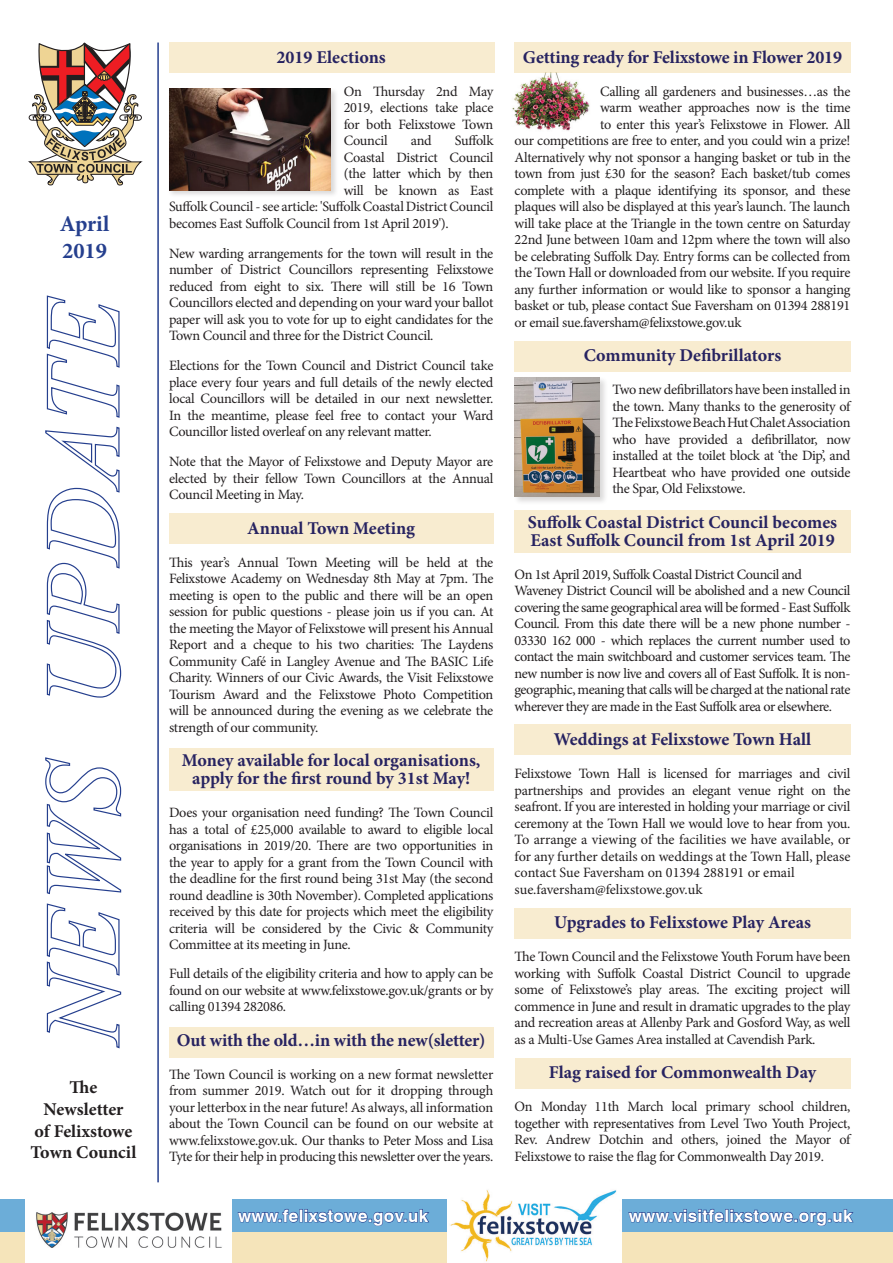
<style>
.page{position:relative;width:893px;height:1263px;background:#fff}
.page>*{position:absolute;margin:0;border:0;box-sizing:border-box;transform-origin:0 0}
.t1{font:700 22.5px "Minion Pro";color:#253f8e}
.t2{font:700 18px/18px "Minion Pro";letter-spacing:-.005em;color:#272361}
.t3{font:700 18px/21.6px "Minion Pro";letter-spacing:-.005em;color:#231f20;text-align:center}
.t4{font:700 17.1px "Swiss 721 BT";letter-spacing:.02em;color:#fff}
.t5{font:14.25px/16.5px "Minion Pro";letter-spacing:-.025em;color:#231f20;text-align:justify}
.t6{font:14.25px "Minion Pro";letter-spacing:-.005em;color:#231f20}
</style>
<div class="page">
<svg style="left:29px;top:43px;width:113px;height:142px"></svg>
<hr style="left:157px;top:43px;width:2px;height:1139px;background:#253f8e">
<svg style="left:46px;top:903px;width:76px;height:146px"></svg>
<svg style="left:45px;top:757px;width:77px;height:138px"></svg>
<svg style="left:45px;top:426px;width:77px;height:272px"></svg>
<svg style="left:46px;top:295px;width:74px;height:123px"></svg>
<div style="left:0;top:1199px;width:893px;height:33px;background:#6cadd8"></div>
<div style="left:0;top:1232px;width:893px;height:31px;background:#f5e4ba"></div>
<img style="left:448px;top:1190px;width:174px;height:73px">
<svg style="left:628px;top:1208px;width:226px;height:18px"></svg>
<svg style="left:237px;top:1209px;width:62px;height:14px"></svg>
<div style="left:299px;top:1209px;width:4px;height:13px;border:1px solid #253f8e"></div>
<svg style="left:305px;top:1209px;width:124px;height:17px"></svg>
<img style="left:26px;top:1199px;width:205px;height:64px">
<img style="left:512px;top:73px;width:78px;height:58px">
<div style="left:169px;top:513px;width:324px;height:31px;background:#f8ecd0"></div>
<div style="left:514px;top:43px;width:336px;height:30px;background:#f8ecd0"></div>
<div style="left:169px;top:43px;width:325px;height:30px;background:#f8ecd0"></div>
<div style="left:167px;top:87px;width:172px;height:111px;background:#231f20;opacity:.17"></div>
<img style="left:169px;top:89px;width:162px;height:101px">
<div style="left:513px;top:376px;width:95px;height:129px;background:#231f20;opacity:.17"></div>
<img style="left:515px;top:378px;width:85px;height:119px">
<div style="left:514px;top:510px;width:336px;height:43px;background:#f8ecd0"></div>
<div style="left:169px;top:749px;width:324px;height:42px;background:#f8ecd0"></div>
<div style="left:169px;top:1027px;width:324px;height:30px;background:#f8ecd0"></div>
<div style="left:514px;top:724px;width:336px;height:31px;background:#f8ecd0"></div>
<div style="left:514px;top:908px;width:336px;height:31px;background:#f8ecd0"></div>
<div style="left:514px;top:341px;width:336px;height:30px;background:#f8ecd0"></div>
<div style="left:515px;top:1058px;width:335px;height:31px;background:#f8ecd0"></div>
<p class="t1" style="left:60px;top:208px;width:51px">April</p>
<p class="t1" style="left:62px;top:235px;width:46px">2019</p>
<p class="t3" style="left:70px;top:1076px;width:29px">The</p>
<p class="t3" style="left:31px;top:1098px;width:107px">Newsletter<br>of Felixstowe<br>Town Council</p>
<p class="t2" style="left:277px;top:48px;width:111px">2019 Elections</p>
<p class="t5" style="left:344px;top:83px;width:151px">On Thursday 2nd May 2019, elections take place for both Felixstowe Town Council</p>
<p class="t5" style="left:411px;top:132px;width:22px">and</p>
<p class="t5" style="left:455px;top:132px;width:40px">Suffolk</p>
<p class="t5" style="left:344px;top:149px;width:151px">Coastal District Council</p>
<p class="t5" style="left:344px;top:165px;width:151px">(the latter which by then</p>
<p class="t5" style="left:344px;top:182px;width:151px">will be known as East</p>
<p class="t5" style="left:169px;top:198px;width:326px">Suffolk Council - see article: 'Suffolk Coastal District Council</p>
<p class="t5" style="left:169px;top:215px;width:281px">becomes East Suffolk Council from 1st April 2019').</p>
<p class="t5" style="left:169px;top:245px;width:326px">New warding arrangements for the town will result in the number of District Councillors representing Felixstowe reduced from eight to six. There will still be 16 Town Councillors elected and depending on your ward your ballot paper will ask you to vote for up to eight candidates for the Town Council and three for the District Council.</p>
<p class="t5" style="left:169px;top:357px;width:326px">Elections for the Town Council and District Council take place every four years and full details of the newly elected local Councillors will be detailed in our next newsletter.<br>In the meantime, please feel free to contact your Ward Councillor listed overleaf on any relevant matter.</p>
<p class="t5" style="left:169px;top:453px;width:326px">Note that the Mayor of Felixstowe and Deputy Mayor are elected by their fellow Town Councillors at the Annual Council Meeting in May.</p>
<p class="t2" style="left:247px;top:519px;width:169px">Annual Town Meeting</p>
<p class="t5" style="left:169px;top:554px;width:326px">This year’s Annual Town Meeting will be held at the Felixstowe Academy on Wednesday 8th May at 7pm. The meeting is open to the public and there will be an open session for public questions - please join us if you can. At the meeting the Mayor of Felixstowe will present his Annual Report and a cheque to his two charities: The Laydens Community Café in Langley Avenue and The BASIC Life Charity. Winners of our Civic Awards, the Visit Felixstowe Tourism Award and the Felixstowe Photo Competition will be announced during the evening as we celebrate the strength of our community.</p>
<p class="t2" style="left:182px;top:751px;width:300px">Money available for local organisations,</p>
<p class="t2" style="left:192px;top:769px;width:279px">apply for the first round by 31st May!</p>
<p class="t5" style="left:169px;top:804px;width:326px">Does your organisation need funding? The Town Council has a total of £25,000 available to award to eligible local organisations in 2019/20. There are two opportunities in the year to apply for a grant from the Town Council with the deadline for the first round being 31st May (the second round deadline is 30th November). Completed applications received by this date for projects which meet the eligibility criteria will be considered by the Civic &amp; Community Committee at its meeting in June.</p>
<p class="t5" style="left:169px;top:966px;width:326px">Full details of the eligibility criteria and how to apply can be found on our website at www.felixstowe.gov.uk/grants or by calling 01394 282086.</p>
<p class="t2" style="left:177px;top:1031px;width:310px">Out with the old…in with the new(sletter)</p>
<p class="t5" style="left:169px;top:1066px;width:326px">The Town Council is working on a new format newsletter from summer 2019. Watch out for it dropping through your letterbox in the near future! As always, all information about the Town Council can be found on our website at www.felixstowe.gov.uk. Our thanks to Peter Moss and Lisa Tyte for their help in producing this newsletter over the years.</p>
<p class="t2" style="left:523px;top:48px;width:321px">Getting ready for Felixstowe in Flower 2019</p>
<p class="t5" style="left:600px;top:83px;width:252px">Calling all gardeners and businesses…as the</p>
<p class="t5" style="left:600px;top:99px;width:252px">warm weather approaches now is the time</p>
<p class="t5" style="left:600px;top:116px;width:252px">to enter this year’s Felixstowe in Flower. All</p>
<p class="t5" style="left:515px;top:132px;width:337px">our competitions are free to enter, and you could win a prize!</p>
<p class="t5" style="left:515px;top:149px;width:337px">Alternatively why not sponsor a hanging basket or tub in the</p>
<p class="t5" style="left:515px;top:165px;width:337px">town from just £30 for the season? Each basket/tub comes</p>
<p class="t5" style="left:515px;top:182px;width:337px">complete with a plaque identifying its sponsor, and these</p>
<p class="t5" style="left:515px;top:198px;width:337px">plaques will also be displayed at this year’s launch. The launch</p>
<p class="t5" style="left:515px;top:215px;width:337px">will take place at the Triangle in the town centre on Saturday</p>
<p class="t5" style="left:515px;top:231px;width:337px">22nd June between 10am and 12pm where the town will also</p>
<p class="t5" style="left:515px;top:248px;width:337px">be celebrating Suffolk Day. Entry forms can be collected from</p>
<p class="t5" style="left:515px;top:264px;width:337px">the Town Hall or downloaded from our website. If you require</p>
<p class="t5" style="left:515px;top:281px;width:337px">any further information or would like to sponsor a hanging</p>
<p class="t5" style="left:515px;top:297px;width:337px">basket or tub, please contact Sue Faversham on 01394 288191</p>
<p class="t5" style="left:515px;top:314px;width:228px">or email sue.faversham@felixstowe.gov.uk</p>
<p class="t2" style="left:584px;top:346px;width:199px">Community Defibrillators</p>
<p class="t5" style="left:612px;top:381px;width:240px">Two new defibrillators have been installed in the town. Many thanks to the generosity of The Felixstowe Beach Hut Chalet Association who have provided a defibrillator, now installed at the toilet block at ‘the Dip’, and Heartbeat who have provided one outside the Spar, Old Felixstowe.</p>
<p class="t2" style="left:528px;top:513px;width:311px">Suffolk Coastal District Council becomes<br>East Suffolk Council from 1st April 2019</p>
<p class="t5" style="left:515px;top:566px;width:289px">On 1st April 2019, Suffolk Coastal District Council and</p>
<p class="t5" style="left:515px;top:582px;width:337px">Waveney District Council will be abolished and a new Council covering the same geographical area will be formed - East Suffolk Council. From this date there will be a new phone number - 03330 162 000 - which replaces the current number used to contact the main switchboard and customer services team. The new number is now live and covers all of East Suffolk. It is non&shy;geographic, meaning that calls will be charged at the national rate wherever they are made in the East Suffolk area or elsewhere.</p>
<p class="t2" style="left:554px;top:730px;width:259px">Weddings at Felixstowe Town Hall</p>
<p class="t5" style="left:515px;top:765px;width:337px">Felixstowe Town Hall is licensed for marriages and civil partnerships and provides an elegant venue right on the seafront. If you are interested in holding your marriage or civil ceremony at the Town Hall we would love to hear from you.<br>To arrange a viewing of the facilities we have available, or for any further details on weddings at the Town Hall, please contact Sue Faversham on 01394 288191 or email</p>
<p class="t6" style="left:515px;top:880px;width:189px">sue.faversham@felixstowe.gov.uk</p>
<p class="t2" style="left:554px;top:913px;width:258px">Upgrades to Felixstowe Play Areas</p>
<p class="t5" style="left:515px;top:948px;width:337px">The Town Council and the Felixstowe Youth Forum have been working with Suffolk Coastal District Council to upgrade some of Felixstowe’s play areas. The exciting project will commence in June and result in dramatic upgrades to the play and recreation areas at Allenby Park and Gosford Way, as well as a Multi-Use Games Area installed at Cavendish Park.</p>
<p class="t2" style="left:549px;top:1063px;width:269px">Flag raised for Commonwealth Day</p>
<p class="t5" style="left:515px;top:1098px;width:337px">On Monday 11th March local primary school children, together with representatives from Level Two Youth Project, Rev. Andrew Dotchin and others, joined the Mayor of Felixstowe to raise the flag for Commonwealth Day 2019.</p>
<p class="t4" style="left:238px;top:1205px;width:192px">www.felixstowe.gov.uk</p>
<p class="t4" style="left:629px;top:1205px;width:225px">www.visitfelixstowe.org.uk</p>
</div>
